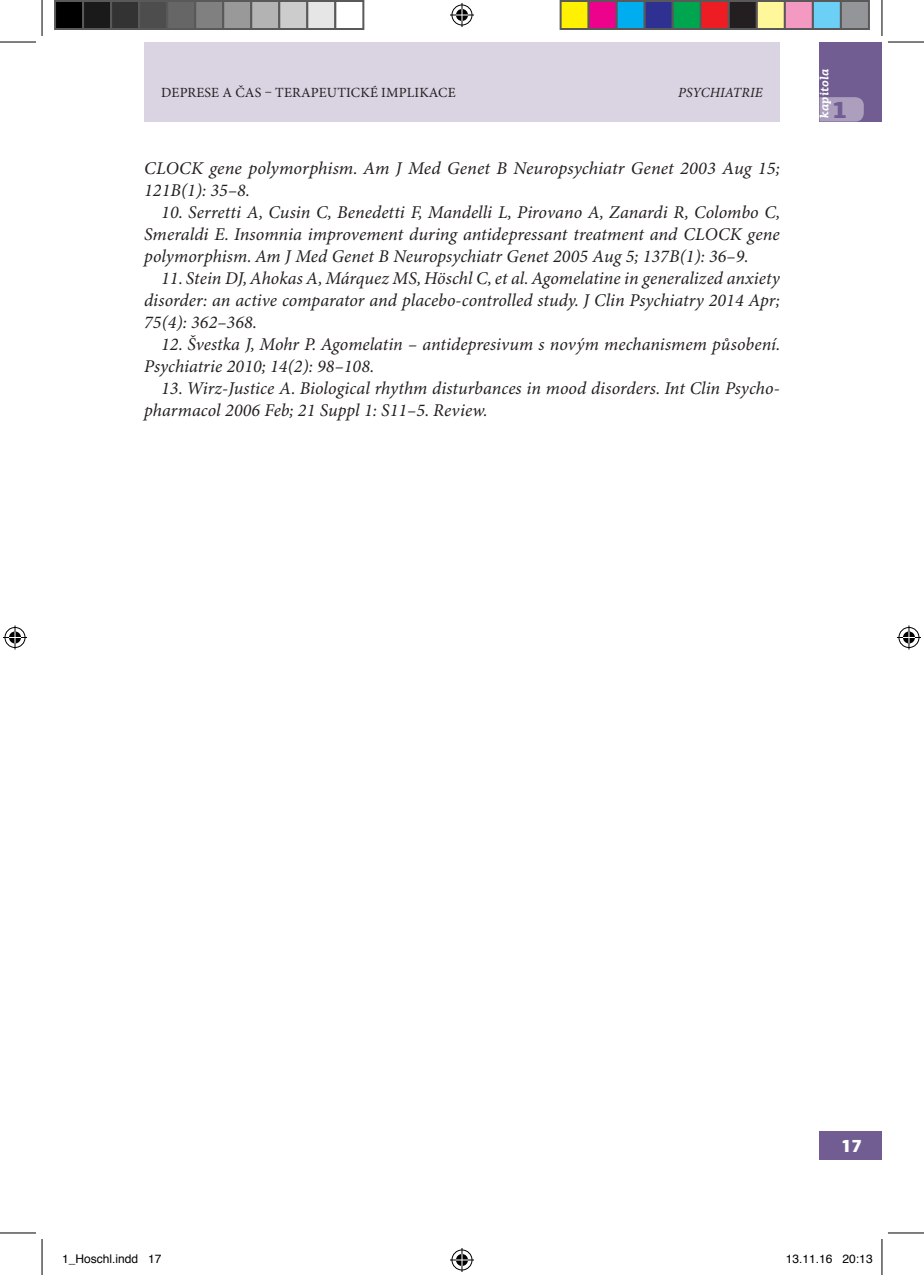
<style>
.page{position:relative;width:924px;height:1275px;background:#fff}
.page>*{position:absolute;margin:0;border:0;box-sizing:border-box;transform-origin:0 0}
.t1{font:900 24px "PF Agora Slab Pro";color:#725d92}
.Literatura_kurs{font:italic 18px/22px "Minion Pro";color:#231f20}
.t2{font:900 18px "PF Agora Sans Pro";color:#fff}
.t3{font:14px "Minion Pro";letter-spacing:.01em;color:#231f20}
.t4{font:italic 14px "Minion Pro";letter-spacing:.01em;color:#231f20}
.t5{font:12px "Helvetica";color:#000}
.t6{font:italic 700 12px "PF Agora Slab Pro";letter-spacing:.015em;color:#fff}
</style>
<div class="page">
<div style="left:819px;top:42px;width:62px;height:79px;background:#725d92"></div>
<div style="left:144px;top:42px;width:635px;height:79px;background:#d9d3e2"></div>
<svg style="left:819px;top:97px;width:44px;height:25px"></svg>
<div style="left:819px;top:1131px;width:62px;height:28px;background:#725d92"></div>
<hr style="left:0;top:42px;width:36px;height:1px;background:#000">
<hr style="left:887px;top:42px;width:36px;height:1px;background:#000">
<hr style="left:0;top:1232px;width:36px;height:1px;background:#000">
<hr style="left:887px;top:1232px;width:36px;height:1px;background:#000">
<hr style="left:42px;top:0;width:1px;height:36px;background:#000">
<hr style="left:42px;top:1239px;width:1px;height:36px;background:#000">
<hr style="left:881px;top:0;width:1px;height:36px;background:#000">
<hr style="left:881px;top:1239px;width:1px;height:36px;background:#000">
<svg style="left:450px;top:3px;width:24px;height:24px"></svg>
<svg style="left:450px;top:1248px;width:24px;height:24px"></svg>
<svg style="left:3px;top:625px;width:24px;height:24px"></svg>
<svg style="left:897px;top:625px;width:23px;height:24px"></svg>
<div style="left:55px;top:1px;width:28px;height:28px;background:#000"></div>
<div style="left:54px;top:0;width:30px;height:30px;border:2px solid #595959"></div>
<div style="left:83px;top:1px;width:28px;height:28px;background:#1a1a1a"></div>
<div style="left:82px;top:0;width:30px;height:30px;border:2px solid #595959"></div>
<div style="left:111px;top:1px;width:28px;height:28px;background:#333"></div>
<div style="left:110px;top:0;width:30px;height:30px;border:2px solid #595959"></div>
<div style="left:139px;top:1px;width:28px;height:28px;background:#4d4d4d"></div>
<div style="left:138px;top:0;width:30px;height:30px;border:2px solid #595959"></div>
<div style="left:167px;top:1px;width:28px;height:28px;background:#666"></div>
<div style="left:166px;top:0;width:30px;height:30px;border:2px solid #595959"></div>
<div style="left:195px;top:1px;width:28px;height:28px;background:#808080"></div>
<div style="left:194px;top:0;width:30px;height:30px;border:2px solid #595959"></div>
<div style="left:223px;top:1px;width:28px;height:28px;background:#999"></div>
<div style="left:222px;top:0;width:30px;height:30px;border:2px solid #595959"></div>
<div style="left:251px;top:1px;width:28px;height:28px;background:#b3b3b3"></div>
<div style="left:250px;top:0;width:30px;height:30px;border:2px solid #595959"></div>
<div style="left:279px;top:1px;width:28px;height:28px;background:#ccc"></div>
<div style="left:278px;top:0;width:30px;height:30px;border:2px solid #595959"></div>
<div style="left:307px;top:1px;width:28px;height:28px;background:#e6e6e6"></div>
<div style="left:306px;top:0;width:30px;height:30px;border:2px solid #595959"></div>
<div style="left:334px;top:0;width:30px;height:30px;border:2px solid #595959"></div>
<div style="left:560px;top:1px;width:28px;height:28px;background:#fff101"></div>
<div style="left:559px;top:0;width:30px;height:30px;border:2px solid #595959"></div>
<div style="left:588px;top:1px;width:28px;height:28px;background:#ed028c"></div>
<div style="left:587px;top:0;width:30px;height:30px;border:2px solid #595959"></div>
<div style="left:616px;top:1px;width:28px;height:28px;background:#00aeef"></div>
<div style="left:615px;top:0;width:30px;height:30px;border:2px solid #595959"></div>
<div style="left:644px;top:1px;width:28px;height:28px;background:#2e3092"></div>
<div style="left:643px;top:0;width:30px;height:30px;border:2px solid #595959"></div>
<div style="left:672px;top:1px;width:28px;height:28px;background:#00a54f"></div>
<div style="left:671px;top:0;width:30px;height:30px;border:2px solid #595959"></div>
<div style="left:700px;top:1px;width:28px;height:28px;background:#ee1d23"></div>
<div style="left:699px;top:0;width:30px;height:30px;border:2px solid #595959"></div>
<div style="left:728px;top:1px;width:28px;height:28px;background:#231f20"></div>
<div style="left:727px;top:0;width:30px;height:30px;border:2px solid #595959"></div>
<div style="left:756px;top:1px;width:28px;height:28px;background:#fff79a"></div>
<div style="left:755px;top:0;width:30px;height:30px;border:2px solid #595959"></div>
<div style="left:784px;top:1px;width:28px;height:28px;background:#f499c2"></div>
<div style="left:783px;top:0;width:30px;height:30px;border:2px solid #595959"></div>
<div style="left:812px;top:1px;width:28px;height:28px;background:#6bcff6"></div>
<div style="left:811px;top:0;width:30px;height:30px;border:2px solid #595959"></div>
<div style="left:840px;top:1px;width:28px;height:28px;background:#939598"></div>
<div style="left:839px;top:0;width:30px;height:30px;border:2px solid #595959"></div>
<p class="t3" style="left:161px;top:83px;width:296px">DEPRESE A ČAS – TERAPEUTICKÉ IMPLIKACE</p>
<p class="t4" style="left:678px;top:84px;width:86px">PSYCHIATRIE</p>
<p class="Literatura_kurs" style="left:144px;top:158px;width:637px">CLOCK gene polymorphism. Am J Med Genet B Neuropsychiatr Genet 2003 Aug 15;<br>121B(1): 35–8.</p>
<p class="Literatura_kurs" style="left:144px;top:202px;width:637px;text-align:justify;text-indent:17px">10. Serretti A, Cusin C, Benedetti F, Mandelli L, Pirovano A, Zanardi R, Colombo C, Smeraldi E. Insomnia improvement during antidepressant treatment and CLOCK gene polymorphism. Am J Med Genet B Neuropsychiatr Genet 2005 Aug 5; 137B(1): 36–9.</p>
<p class="Literatura_kurs" style="left:144px;top:268px;width:637px;text-align:justify;text-indent:17px">11. Stein DJ, Ahokas A, Márquez MS, Höschl C, et al. Agomelatine in generalized anxiety disorder: an active comparator and placebo-controlled study. J Clin Psychiatry 2014 Apr; 75(4): 362–368.</p>
<p class="Literatura_kurs" style="left:144px;top:334px;width:637px;text-indent:17px">12. Švestka J, Mohr P. Agomelatin – antidepresivum s novým mechanismem působení.<br>Psychiatrie 2010; 14(2): 98–108.</p>
<p class="Literatura_kurs" style="left:144px;top:378px;width:636px;text-indent:17px">13. Wirz-Justice A. Biological rhythm disturbances in mood disorders. Int Clin Psycho&shy;pharmacol 2006 Feb; 21 Suppl 1: S11–5. Review.</p>
<p class="t6" style="left:816px;top:118px;width:51px;rotate:-90deg">kapitola</p>
<h1 class="t1" style="left:832px;top:94px;width:17px">1</h1>
<p class="t2" style="left:840px;top:1133px;width:22px">17</p>
<p class="t5" style="left:62px;top:1249px;width:101px">1_Hoschl.indd 17</p>
<p class="t5" style="left:785px;top:1249px;width:88px">13.11.16 20:13</p>
</div>
